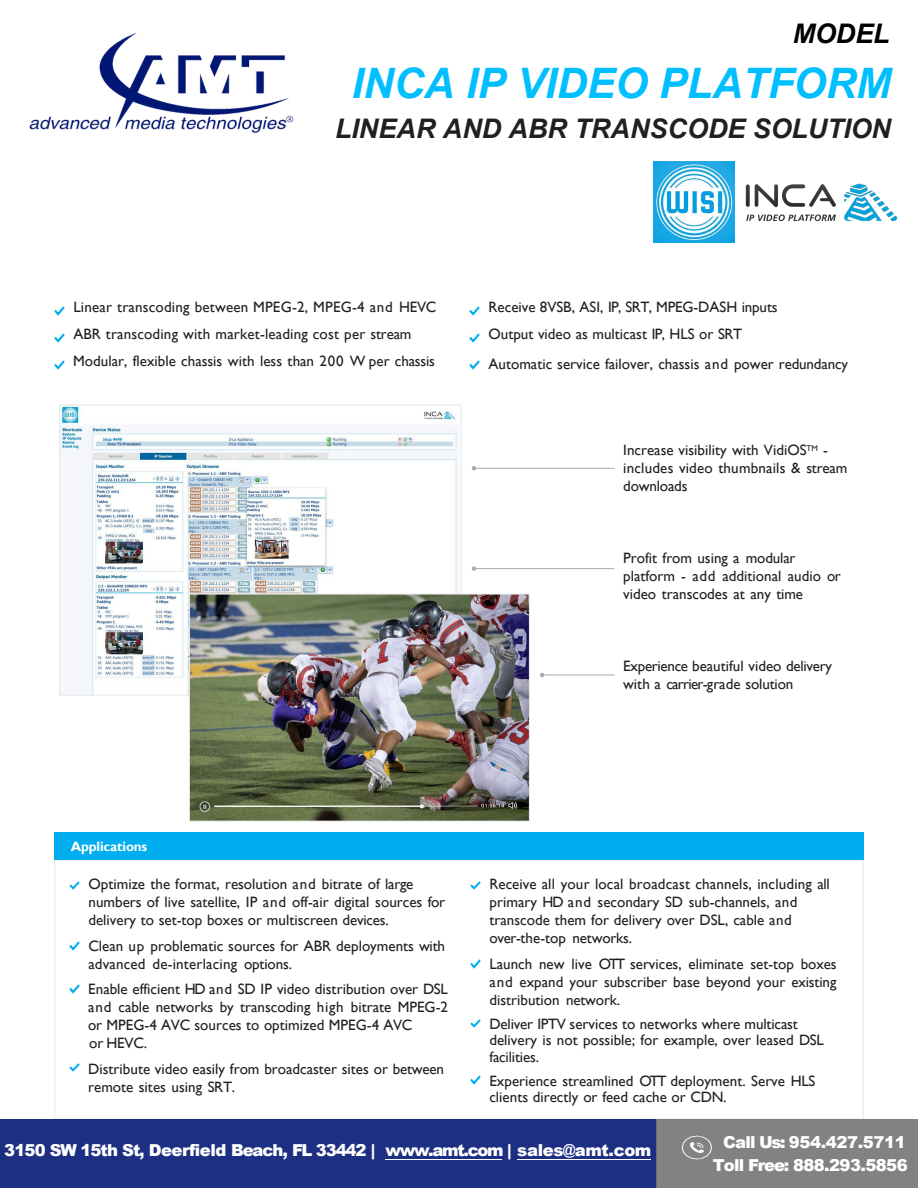
<style>
.page{position:relative;width:918px;height:1188px;background:#fff}
.page>*{position:absolute;margin:0;border:0;box-sizing:border-box;transform-origin:0 0}
.t1{font:italic 700 42px "Arial";color:#00bfff}
.t2{font:italic 700 27px "Arial";color:#231f20}
.t3{font:italic 700 27px "Arial";letter-spacing:-.005em;color:#000}
.t4{font:900 16.5px/22.8px "Arial";letter-spacing:-.05em;color:#fff;text-align:center}
.t5{font:15px/18px "Gill Sans";color:#231f20}
.t6{font:700 15px "Gill Sans";letter-spacing:-.02em;color:#fff}
.t7{font:700 13.5px "Gill Sans";letter-spacing:-.01em;color:#fff}
</style>
<div class="page">
<div style="left:54px;top:860px;width:810px;height:259px;border:1px solid #e6e7e8"></div>
<div style="left:54px;top:833px;width:810px;height:27px;background:#00aeef"></div>
<svg style="left:54px;top:307px;width:11px;height:8px"></svg>
<svg style="left:54px;top:334px;width:11px;height:8px"></svg>
<svg style="left:54px;top:361px;width:11px;height:8px"></svg>
<svg style="left:469px;top:307px;width:11px;height:8px"></svg>
<svg style="left:469px;top:334px;width:11px;height:8px"></svg>
<svg style="left:469px;top:361px;width:11px;height:8px"></svg>
<svg style="left:69px;top:881px;width:11px;height:9px"></svg>
<svg style="left:69px;top:942px;width:11px;height:8px"></svg>
<svg style="left:69px;top:985px;width:11px;height:8px"></svg>
<svg style="left:69px;top:1063px;width:11px;height:9px"></svg>
<svg style="left:470px;top:881px;width:11px;height:9px"></svg>
<svg style="left:470px;top:960px;width:11px;height:8px"></svg>
<svg style="left:470px;top:1019px;width:11px;height:9px"></svg>
<svg style="left:470px;top:1075px;width:11px;height:9px"></svg>
<img style="left:61px;top:407px;width:398px;height:286px">
<img style="left:191px;top:596px;width:337px;height:223px">
<div style="left:189px;top:594px;width:341px;height:227px;border:1px solid #e6e7e8"></div>
<hr style="left:474px;top:568px;width:141px;height:1px;background:#a9abae">
<svg style="left:472px;top:566px;width:4px;height:5px"></svg>
<hr style="left:474px;top:468px;width:141px;height:1px;background:#a9abae">
<svg style="left:472px;top:466px;width:4px;height:5px"></svg>
<hr style="left:542px;top:675px;width:73px;height:1px;background:#a9abae">
<svg style="left:540px;top:673px;width:4px;height:4px"></svg>
<img style="left:654px;top:162px;width:81px;height:81px">
<img style="left:745px;top:183px;width:153px;height:39px">
<img style="left:29px;top:32px;width:265px;height:101px">
<div style="left:0;top:1119px;width:656px;height:69px;background:#1d2f82"></div>
<div style="left:656px;top:1119px;width:262px;height:69px;background:#828282"></div>
<svg style="left:682px;top:1136px;width:30px;height:23px"></svg>
<img style="left:690px;top:1142px;width:14px;height:11px">
<hr style="left:385px;top:1159px;width:117px;height:1px;background:#fff">
<hr style="left:517px;top:1159px;width:134px;height:1px;background:#fff">
<p class="t3" style="left:793px;top:16px;width:98px">MODEL</p>
<h1 class="t1" style="left:352px;top:55px;width:541px">INCA IP VIDEO PLATFORM</h1>
<h1 class="t2" style="left:335px;top:111px;width:557px">LINEAR AND ABR TRANSCODE SOLUTION</h1>
<p class="t5" style="left:73px;top:293px;width:365px;line-height:27px">Linear transcoding between MPEG-2, MPEG-4 and HEVC<br>ABR transcoding with market-leading cost per stream<br>Modular, flexible chassis with less than 200 W per chassis</p>
<p class="t5" style="left:488px;top:293px;width:291px;line-height:27px">Receive 8VSB, ASI, IP, SRT, MPEG-DASH inputs<br>Output video as multicast IP, HLS or SRT</p>
<p class="t5" style="left:488px;top:355px;width:361px">Automatic service failover, chassis and power redundancy</p>
<p class="t5" style="left:623px;top:442px;width:226px">Increase visibility with VidiOS<sup>TM</sup> - includes video thumbnails &amp; stream downloads</p>
<p class="t5" style="left:623px;top:550px;width:219px">Profit from using a modular platform - add additional audio or video transcodes at any time</p>
<p class="t5" style="left:623px;top:658px;width:210px">Experience beautiful video delivery with a carrier-grade solution</p>
<p class="t7" style="left:71px;top:838px;width:78px">Applications</p>
<p class="t5" style="left:88px;top:875px;width:358px">Optimize the format, resolution and bitrate of large numbers of live satellite, IP and off-air digital sources for delivery to set-top boxes or multiscreen devices.</p>
<p class="t5" style="left:88px;top:937px;width:358px">Clean up problematic sources for ABR deployments with advanced de-interlacing options.</p>
<p class="t5" style="left:88px;top:980px;width:361px;text-align:justify">Enable efficient HD and SD IP video distribution over DSL and cable networks by transcoding high bitrate MPEG-2 or MPEG-4 AVC sources to optimized MPEG-4 AVC</p>
<p class="t5" style="left:89px;top:1034px;width:59px">or HEVC.</p>
<p class="t5" style="left:88px;top:1060px;width:357px">Distribute video easily from broadcaster sites or between remote sites using SRT.</p>
<p class="t5" style="left:489px;top:875px;width:342px">Receive all your local broadcast channels, including all primary HD and secondary SD sub-channels, and transcode them for delivery over DSL, cable and</p>
<p class="t5" style="left:490px;top:929px;width:144px">over-the-top networks.</p>
<p class="t5" style="left:489px;top:955px;width:349px;text-align:justify">Launch new live OTT services, eliminate set-top boxes and expand your subscriber base beyond your existing distribution network.</p>
<p class="t5" style="left:489px;top:1016px;width:336px;line-height:16.5px">Deliver IPTV services to networks where multicast delivery is not possible; for example, over leased DSL facilities.</p>
<p class="t5" style="left:489px;top:1073px;width:327px;line-height:16.5px">Experience streamlined OTT deployment. Serve HLS clients directly or feed cache or CDN.</p>
<p class="t4" style="left:4px;top:1139px;width:649px">3150 SW 15th St, Deerfield Beach, FL 33442 | www.amt.com | sales@amt.com</p>
<p class="t6" style="left:41px;top:1147px;width:101px">www.amt.com</p>
<p class="t4" style="left:713px;top:1130px;width:196px">Call Us: 954.427.5711<br>Toll Free: 888.293.5856</p>
</div>
